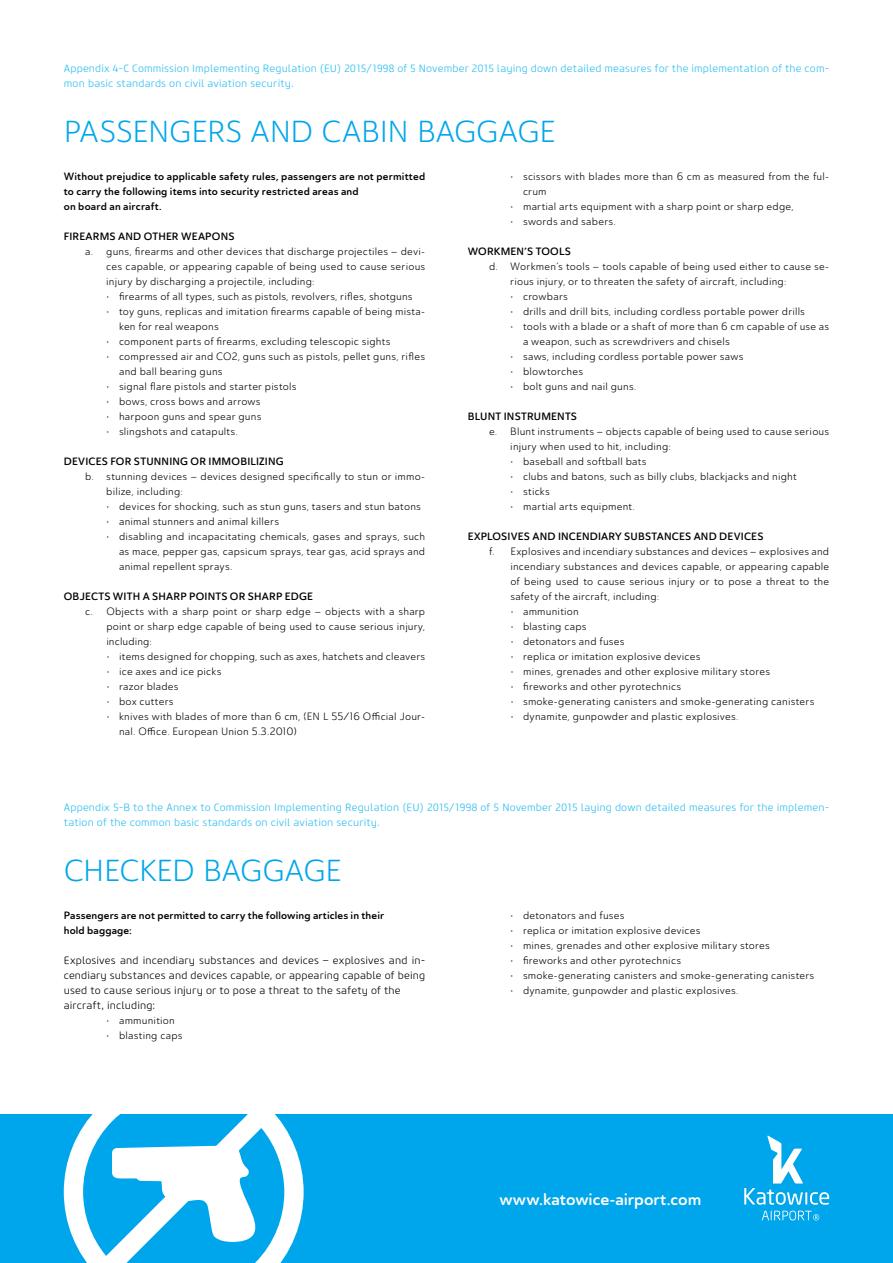
<style>
.page{position:relative;width:893px;height:1263px;background:#fff}
.page>*{position:absolute;margin:0;border:0;box-sizing:border-box;transform-origin:0 0}
.t1{font:30px "Ainslie Sans Nor Boo";letter-spacing:-.015em;color:#00a6eb}
.t2{font:16.5px "Ainslie Sans Nor Dem";color:#fff}
.t3{font:10.5px/15px "Ainslie Sans Nor Boo";letter-spacing:.02em;color:#000}
.t4{font:10.5px/15px "Ainslie Sans Nor Dem";letter-spacing:.015em;color:#000}
.t5{font:300 10.5px/15px "Core Sans M35";letter-spacing:.015em;color:#2ebef0}
.t6{font:300 10.5px/15px "Core Sans M35";letter-spacing:.015em;color:#000}
</style>
<div class="page">
<div style="left:0;top:1114px;width:893px;height:149px;background:#00a6eb"></div>
<svg style="left:64px;top:1114px;width:240px;height:149px"></svg>
<svg style="left:744px;top:1135px;width:85px;height:85px"></svg>
<p class="t5" style="left:64px;top:61px;width:767px">Appendix 4-C Commission Implementing Regulation (EU) 2015/1998 of 5 November 2015 laying down detailed measures for the implementation of the com&shy;mon basic standards on civil aviation security.</p>
<h1 class="t1" style="left:64px;top:114px;width:493px">PASSENGERS AND CABIN BAGGAGE</h1>
<p class="t4" style="left:64px;top:169px;width:363px">Without prejudice to applicable safety rules, passengers are not permitted to carry the following items into security restricted areas and<br>on board an aircraft.</p>
<p class="t4" style="left:64px;top:229px;width:172px">FIREARMS AND OTHER WEAPONS</p>
<p class="t3" style="left:106px;top:244px;width:320px;text-align:justify;text-indent:-21px">a. guns, firearms and other devices that discharge projectiles – devi&shy;ces capable, or appearing capable of being used to cause serious injury by discharging a projectile, including:</p>
<p class="t3" style="left:106px;top:289px;width:308px">• firearms of all types, such as pistols, revolvers, rifles, shotguns</p>
<p class="t3" style="left:119px;top:304px;width:308px;text-indent:-13px">• toy guns, replicas and imitation firearms capable of being mista&shy;ken for real weapons</p>
<p class="t3" style="left:106px;top:334px;width:286px">• component parts of firearms, excluding telescopic sights</p>
<p class="t3" style="left:119px;top:349px;width:308px;text-indent:-13px">• compressed air and CO2, guns such as pistols, pellet guns, rifles and ball bearing guns</p>
<p class="t3" style="left:106px;top:379px;width:192px">• signal flare pistols and starter pistols</p>
<p class="t3" style="left:106px;top:394px;width:156px">• bows, cross bows and arrows</p>
<p class="t3" style="left:106px;top:409px;width:157px">• harpoon guns and spear guns</p>
<p class="t3" style="left:106px;top:424px;width:133px">• slingshots and catapults.</p>
<p class="t4" style="left:64px;top:454px;width:221px">DEVICES FOR STUNNING OR IMMOBILIZING</p>
<p class="t3" style="left:106px;top:469px;width:320px;text-indent:-21px">b. stunning devices – devices designed specifically to stun or immo&shy;bilize, including:</p>
<p class="t3" style="left:106px;top:499px;width:316px">• devices for shocking, such as stun guns, tasers and stun batons</p>
<p class="t3" style="left:106px;top:514px;width:174px">• animal stunners and animal killers</p>
<p class="t3" style="left:119px;top:529px;width:308px;text-align:justify;text-indent:-13px">• disabling and incapacitating chemicals, gases and sprays, such as mace, pepper gas, capsicum sprays, tear gas, acid sprays and animal repellent sprays.</p>
<p class="t4" style="left:64px;top:589px;width:251px">OBJECTS WITH A SHARP POINTS OR SHARP EDGE</p>
<p class="t3" style="left:106px;top:604px;width:320px;text-align:justify;text-indent:-21px">c. Objects with a sharp point or sharp edge – objects with a sharp point or sharp edge capable of being used to cause serious injury, including:</p>
<p class="t3" style="left:106px;top:649px;width:320px">• items designed for chopping, such as axes, hatchets and cleavers</p>
<p class="t3" style="left:106px;top:664px;width:117px">• ice axes and ice picks</p>
<p class="t3" style="left:106px;top:679px;width:74px">• razor blades</p>
<p class="t3" style="left:106px;top:694px;width:69px">• box cutters</p>
<p class="t3" style="left:119px;top:709px;width:308px;text-indent:-13px">• knives with blades of more than 6 cm, (EN L 55/16 Official Jour&shy;nal. Office. European Union 5.3.2010)</p>
<p class="t3" style="left:523px;top:169px;width:308px;text-indent:-13px">• scissors with blades more than 6 cm as measured from the ful&shy;crum</p>
<p class="t3" style="left:510px;top:199px;width:285px">• martial arts equipment with a sharp point or sharp edge,</p>
<p class="t3" style="left:510px;top:214px;width:107px">• swords and sabers.</p>
<p class="t4" style="left:468px;top:244px;width:105px">WORKMEN’S TOOLS</p>
<p class="t3" style="left:510px;top:259px;width:320px;text-indent:-21px">d. Workmen’s tools – tools capable of being used either to cause se&shy;rious injury, or to threaten the safety of aircraft, including:</p>
<p class="t3" style="left:510px;top:289px;width:59px">• crowbars</p>
<p class="t3" style="left:510px;top:304px;width:296px">• drills and drill bits, including cordless portable power drills</p>
<p class="t3" style="left:523px;top:319px;width:308px;text-indent:-13px">• tools with a blade or a shaft of more than 6 cm capable of use as a weapon, such as screwdrivers and chisels</p>
<p class="t3" style="left:510px;top:349px;width:235px">• saws, including cordless portable power saws</p>
<p class="t3" style="left:510px;top:364px;width:74px">• blowtorches</p>
<p class="t3" style="left:510px;top:379px;width:128px">• bolt guns and nail guns.</p>
<p class="t4" style="left:468px;top:409px;width:111px">BLUNT INSTRUMENTS</p>
<p class="t3" style="left:510px;top:424px;width:320px;text-indent:-21px">e. Blunt instruments – objects capable of being used to cause serious injury when used to hit, including:</p>
<p class="t3" style="left:510px;top:454px;width:138px">• baseball and softball bats</p>
<p class="t3" style="left:510px;top:469px;width:288px">• clubs and batons, such as billy clubs, blackjacks and night</p>
<p class="t3" style="left:510px;top:484px;width:41px">• sticks</p>
<p class="t3" style="left:510px;top:499px;width:126px">• martial arts equipment.</p>
<p class="t4" style="left:468px;top:529px;width:297px">EXPLOSIVES AND INCENDIARY SUBSTANCES AND DEVICES</p>
<p class="t3" style="left:510px;top:544px;width:320px;text-align:justify;text-indent:-21px">f. Explosives and incendiary substances and devices – explosives and incendiary substances and devices capable, or appearing capable of being used to cause serious injury or to pose a threat to the safety of the aircraft, including:</p>
<p class="t3" style="left:510px;top:604px;width:70px">• ammunition</p>
<p class="t3" style="left:510px;top:619px;width:78px">• blasting caps</p>
<p class="t3" style="left:510px;top:634px;width:116px">• detonators and fuses</p>
<p class="t3" style="left:510px;top:649px;width:192px">• replica or imitation explosive devices</p>
<p class="t3" style="left:510px;top:664px;width:261px">• mines, grenades and other explosive military stores</p>
<p class="t3" style="left:510px;top:679px;width:172px">• fireworks and other pyrotechnics</p>
<p class="t3" style="left:510px;top:694px;width:306px">• smoke-generating canisters and smoke-generating canisters</p>
<p class="t3" style="left:510px;top:709px;width:230px">• dynamite, gunpowder and plastic explosives.</p>
<p class="t5" style="left:64px;top:800px;width:767px">Appendix 5-B to the Annex to Commission Implementing Regulation (EU) 2015/1998 of 5 November 2015 laying down detailed measures for the implemen&shy;tation of the common basic standards on civil aviation security.</p>
<h1 class="t1" style="left:64px;top:853px;width:279px">CHECKED BAGGAGE</h1>
<p class="t4" style="left:64px;top:908px;width:322px">Passengers are not permitted to carry the following articles in their hold baggage:</p>
<p class="t6" style="left:64px;top:953px;width:363px">Explosives and incendiary substances and devices – explosives and in&shy;cendiary substances and devices capable, or appearing capable of being used to cause serious injury or to pose a threat to the safety of the aircraft, including:</p>
<p class="t3" style="left:106px;top:1013px;width:70px">• ammunition</p>
<p class="t3" style="left:106px;top:1028px;width:78px">• blasting caps</p>
<p class="t3" style="left:510px;top:908px;width:116px">• detonators and fuses</p>
<p class="t3" style="left:510px;top:923px;width:192px">• replica or imitation explosive devices</p>
<p class="t3" style="left:510px;top:938px;width:261px">• mines, grenades and other explosive military stores</p>
<p class="t3" style="left:510px;top:953px;width:172px">• fireworks and other pyrotechnics</p>
<p class="t3" style="left:510px;top:968px;width:306px">• smoke-generating canisters and smoke-generating canisters</p>
<p class="t3" style="left:510px;top:983px;width:230px">• dynamite, gunpowder and plastic explosives.</p>
<h2 class="t2" style="left:499px;top:1189px;width:203px">www.katowice-airport.com</h2>
</div>
